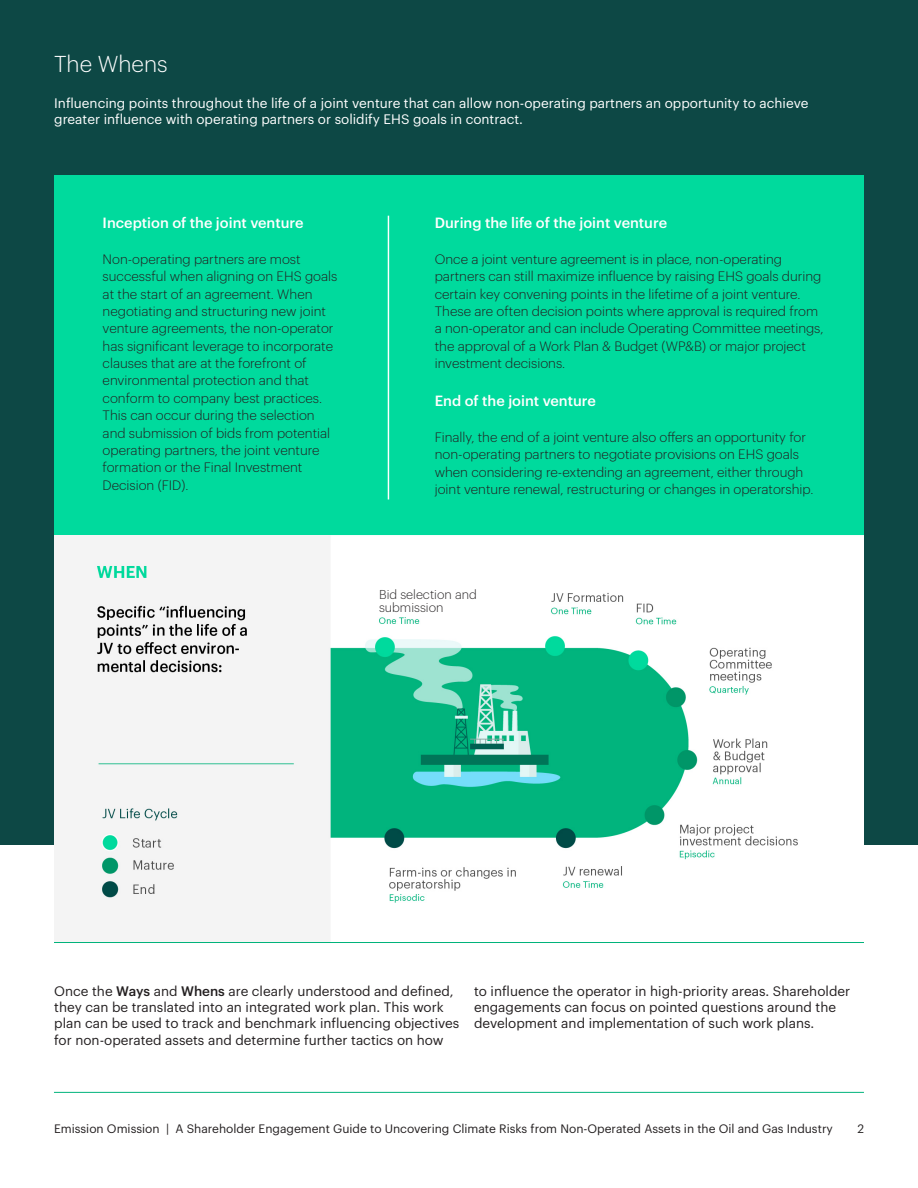
<style>
.page{position:relative;width:918px;height:1188px;background:#fff}
.page>*{position:absolute;margin:0;border:0;box-sizing:border-box;transform-origin:0 0}
.t1{font:300 22.5px "Graphik";color:#fff}
.t2{font:500 14.55px "Graphik";color:#fff}
.t3{font:13.5px/16.2px "Graphik";color:#231f20}
.t4{font:13.5px/16.2px "Graphik";color:#fff}
.t5{font:300 13.35px/17.4px "Graphik";color:#231f20}
.t6{font:300 12.6px/12.3px "Graphik";color:#2e2b2c}
.t7{font:12px "Graphik";color:#231f20}
.s1{font-weight:500}
</style>
<div class="page">
<div style="left:0;top:0;width:918px;height:845px;background:#0d4845"></div>
<hr style="left:54px;top:1092px;width:810px;height:1px;background:#00b37b">
<div style="left:55px;top:175px;width:809px;height:431px;background:#00da9d"></div>
<img style="left:54px;top:536px;width:810px;height:406px">
<hr style="left:388px;top:216px;width:1px;height:284px;background:#fff">
<div style="left:366px;top:563px;width:184px;height:54px;background:#fff"></div>
<hr style="left:54px;top:942px;width:810px;height:1px;background:#00b37b">
<p class="t1" style="left:54px;top:48px;width:115px">The Whens</p>
<p class="t4" style="left:54px;top:94px;width:756px">Influencing points throughout the life of a joint venture that can allow non-operating partners an opportunity to achieve greater influence with operating partners or solidify EHS goals in contract.</p>
<p class="t2" style="left:103px;top:211px;width:202px">Inception of the joint venture</p>
<p class="t5" style="left:103px;top:249px;width:236px">Non-operating partners are most successful when aligning on EHS goals at the start of an agreement. When negotiating and structuring new joint venture agreements, the non-operator has significant leverage to incorporate clauses that are at the forefront of environmental protection and that conform to company best practices.<br>This can occur during the selection and submission of bids from potential operating partners, the joint venture formation or the Final Investment Decision (FID).</p>
<p class="t2" style="left:435px;top:211px;width:234px">During the life of the joint venture</p>
<p class="t5" style="left:435px;top:249px;width:390px">Once a joint venture agreement is in place, non-operating partners can still maximize influence by raising EHS goals during certain key convening points in the lifetime of a joint venture.<br>These are often decision points where approval is required from a non-operator and can include Operating Committee meetings, the approval of a Work Plan &amp; Budget (WP&amp;B) or major project investment decisions.</p>
<p class="t2" style="left:435px;top:389px;width:163px">End of the joint venture</p>
<p class="t5" style="left:435px;top:427px;width:380px">Finally, the end of a joint venture also offers an opportunity for non-operating partners to negotiate provisions on EHS goals when considering re-extending an agreement, either through joint venture renewal, restructuring or changes in operatorship.</p>
<p class="t6" style="left:379px;top:588px;width:99px">Bid selection and submission</p>
<p class="t3" style="left:54px;top:982px;width:407px">Once the <span class="s1">Ways</span> and <span class="s1">Whens</span> are clearly understood and defined, they can be translated into an integrated work plan. This work plan can be used to track and benchmark influencing objectives for non-operated assets and determine further tactics on how</p>
<p class="t3" style="left:474px;top:982px;width:378px">to influence the operator in high-priority areas. Shareholder engagements can focus on pointed questions around the development and implementation of such work plans.</p>
<p class="t7" style="left:54px;top:1120px;width:780px">Emission Omission | A Shareholder Engagement Guide to Uncovering Climate Risks from Non-Operated Assets in the Oil and Gas Industry</p>
<p class="t7" style="left:857px;top:1120px;width:8px">2</p>
</div>
